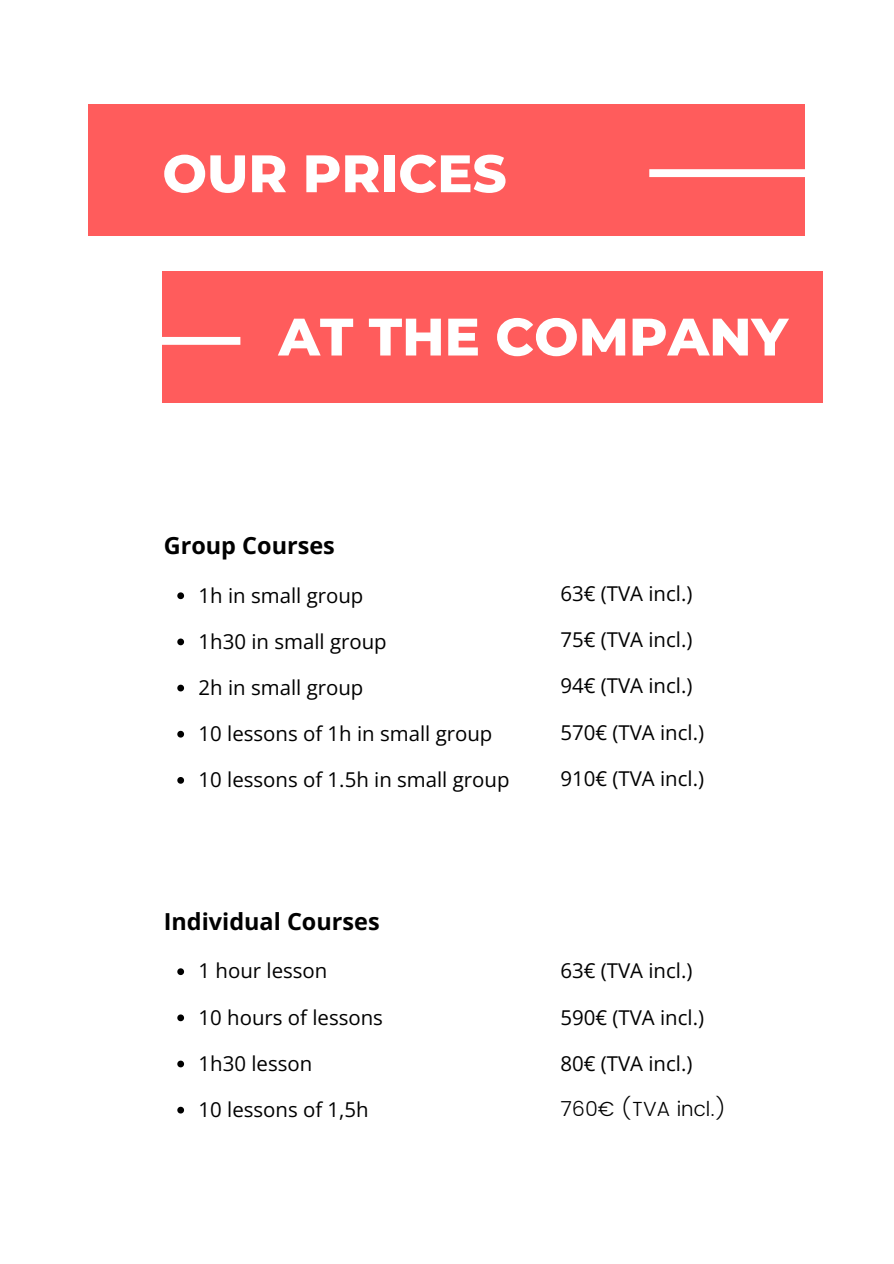
<style>
.page{position:relative;width:894px;height:1264px;background:#fff}
.page>*{position:absolute;margin:0;border:0;box-sizing:border-box;transform-origin:0 0}
.t1{font:800 52.65px "Montserrat";color:#fff}
.t2{font:700 23.4px "Open Sans";color:#000}
.t3{font:20.4px "Open Sans";color:#000}
.t4{font:300 20.4px "Poppins";color:#000}
</style>
<div class="page">
<div style="left:88px;top:104px;width:717px;height:132px;background:#ff5c5c"></div>
<div style="left:649px;top:169px;width:156px;height:8px;background:#fff"></div>
<svg style="left:177px;top:592px;width:7px;height:7px"></svg>
<svg style="left:177px;top:638px;width:7px;height:7px"></svg>
<svg style="left:177px;top:684px;width:7px;height:7px"></svg>
<svg style="left:177px;top:730px;width:7px;height:7px"></svg>
<svg style="left:177px;top:777px;width:7px;height:6px"></svg>
<svg style="left:177px;top:968px;width:7px;height:7px"></svg>
<svg style="left:177px;top:1014px;width:7px;height:7px"></svg>
<svg style="left:177px;top:1060px;width:7px;height:7px"></svg>
<svg style="left:177px;top:1106px;width:7px;height:7px"></svg>
<div style="left:162px;top:271px;width:660px;height:131px;background:#ff5c5c"></div>
<div style="left:84px;top:337px;width:156px;height:8px;background:#fff"></div>
<h1 class="t1" style="left:162px;top:141px;width:345px">OUR PRICES</h1>
<p class="t1" style="left:278px;top:304px;width:511px">AT THE COMPANY</p>
<p class="t2" style="left:164px;top:529px;width:172px">Group Courses</p>
<h1 class="t3" style="left:198px;top:580px;width:166px">1h in small group</h1>
<p class="t3" style="left:198px;top:627px;width:190px">1h30 in small group</p>
<h2 class="t3" style="left:198px;top:673px;width:166px">2h in small group</h2>
<p class="t3" style="left:198px;top:719px;width:295px">10 lessons of 1h in small group</p>
<p class="t3" style="left:198px;top:765px;width:312px">10 lessons of 1.5h in small group</p>
<p class="t2" style="left:164px;top:905px;width:217px">Individual Courses</p>
<p class="t3" style="left:198px;top:956px;width:130px">1 hour lesson</p>
<p class="t3" style="left:198px;top:1002px;width:186px">10 hours of lessons</p>
<h2 class="t3" style="left:198px;top:1048px;width:115px">1h30 lesson</h2>
<p class="t3" style="left:198px;top:1095px;width:172px">10 lessons of 1,5h</p>
<p class="t3" style="left:560px;top:579px;width:133px">63€ (TVA incl.)</p>
<p class="t3" style="left:560px;top:625px;width:133px">75€ (TVA incl.)</p>
<p class="t3" style="left:560px;top:671px;width:133px">94€ (TVA incl.)</p>
<p class="t3" style="left:560px;top:717px;width:145px">570€ (TVA incl.)</p>
<p class="t3" style="left:560px;top:764px;width:145px">910€ (TVA incl.)</p>
<p class="t3" style="left:560px;top:956px;width:133px">63€ (TVA incl.)</p>
<p class="t3" style="left:560px;top:1002px;width:145px">590€ (TVA incl.)</p>
<p class="t3" style="left:560px;top:1048px;width:133px">80€ (TVA incl.)</p>
<p class="t4" style="left:560px;top:1096px;width:168px">760€ (TVA incl.)</p>
</div>
